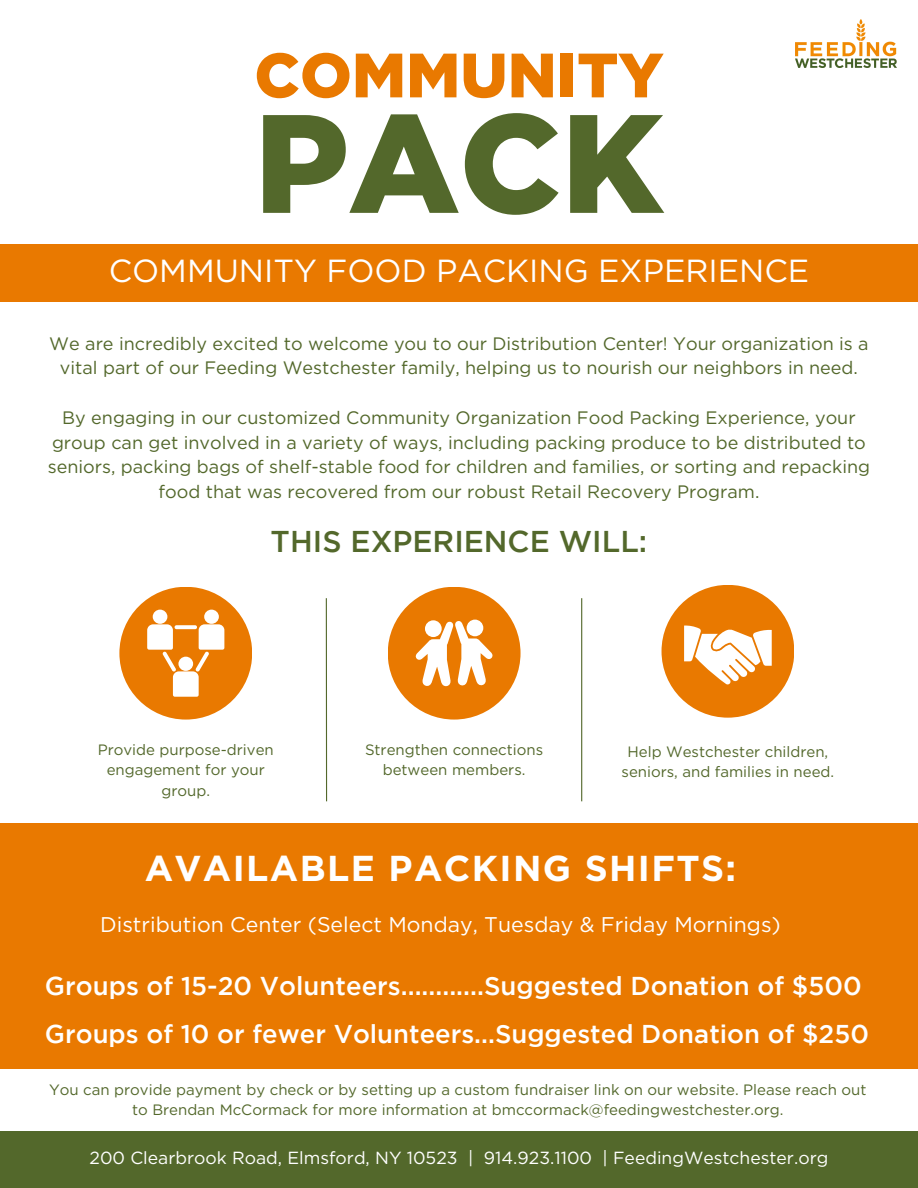
<style>
.page{position:relative;width:918px;height:1188px;background:#fff}
.page>*{position:absolute;margin:0;border:0;box-sizing:border-box;transform-origin:0 0}
.t1{font:900 139.65px "Gotham";color:#53682b}
.t2{font:900 62.55px "Gotham";color:#e97900}
.t3{font:700 36px "Gotham";letter-spacing:.04em;color:#fff}
.t4{font:31.95px "Gotham";color:#fff}
.t5{font:500 30px "Gotham";color:#53682b}
.t6{font:500 25.8px "Gotham";color:#fff}
.t7{font:500 25.65px "Gotham";color:#fff}
.t8{font:21.3px "Gotham";color:#fff}
.t9{font:18px/24.8px "Gotham";color:#53682b;text-align:center}
.t10{font:17.55px "Gotham";color:#fff}
.t11{font:15px/20.2px "Gotham";color:#53682b;text-align:center}
</style>
<div class="page">
<div style="left:0;top:244px;width:918px;height:57px;background:#e97900"></div>
<div style="left:0;top:1132px;width:918px;height:56px;background:#53682b"></div>
<img style="left:796px;top:19px;width:100px;height:49px">
<div style="left:119px;top:587px;width:133px;height:133px;background:#e97900;border-radius:50%"></div>
<div style="left:153px;top:610px;width:14px;height:14px;background:#fff;border-radius:50%"></div>
<div style="left:204px;top:610px;width:15px;height:14px;background:#fff;border-radius:50%"></div>
<svg style="left:147px;top:624px;width:77px;height:72px"></svg>
<div style="left:388px;top:587px;width:133px;height:133px;background:#e97900;border-radius:50%"></div>
<svg style="left:415px;top:620px;width:78px;height:67px"></svg>
<div style="left:662px;top:585px;width:132px;height:133px;background:#e97900;border-radius:50%"></div>
<svg style="left:684px;top:625px;width:88px;height:59px"></svg>
<hr style="left:326px;top:598px;width:1px;height:203px;background:#53682b">
<hr style="left:581px;top:598px;width:1px;height:203px;background:#53682b">
<div style="left:0;top:824px;width:918px;height:245px;background:#e97900"></div>
<p class="t2" style="left:254px;top:52px;width:411px">COMMUNITY</p>
<p class="t1" style="left:255px;top:111px;width:410px">PACK</p>
<h3 class="t4" style="left:109px;top:256px;width:702px">COMMUNITY FOOD PACKING EXPERIENCE</h3>
<p class="t9" style="left:49px;top:332px;width:821px">We are incredibly excited to welcome you to our Distribution Center! Your organization is a vital part of our Feeding Westchester family, helping us to nourish our neighbors in need.</p>
<p class="t9" style="left:48px;top:406px;width:824px">By engaging in our customized Community Organization Food Packing Experience, your group can get involved in a variety of ways, including packing produce to be distributed to seniors, packing bags of shelf-stable food for children and families, or sorting and repacking food that was recovered from our robust Retail Recovery Program.</p>
<p class="t5" style="left:271px;top:530px;width:378px">THIS EXPERIENCE WILL:</p>
<h1 class="t11" style="left:98px;top:741px;width:178px">Provide purpose-driven</h1>
<p class="t11" style="left:107px;top:761px;width:160px">engagement for your group.</p>
<p class="t11" style="left:365px;top:741px;width:180px">Strengthen connections</p>
<h3 class="t11" style="left:383px;top:761px;width:144px">between members.</h3>
<p class="t11" style="left:628px;top:742px;width:202px">Help Westchester children,</p>
<p class="t11" style="left:622px;top:763px;width:214px">seniors, and families in need.</p>
<p class="t3" style="left:145px;top:852px;width:593px">AVAILABLE PACKING SHIFTS:</p>
<p class="t8" style="left:100px;top:915px;width:682px">Distribution Center (Select Monday, Tuesday &amp; Friday Mornings)</p>
<h2 class="t6" style="left:45px;top:976px;width:818px">Groups of 15-20 Volunteers............Suggested Donation of $500</h2>
<h6 class="t7" style="left:45px;top:1024px;width:826px">Groups of 10 or fewer Volunteers...Suggested Donation of $250</h6>
<p class="t11" style="left:49px;top:1080px;width:819px">You can provide payment by check or by setting up a custom fundraiser link on our website. Please reach out to Brendan McCormack for more information at bmccormack@feedingwestchester.org.</p>
<p class="t10" style="left:90px;top:1150px;width:740px">200 Clearbrook Road, Elmsford, NY 10523 | 914.923.1100 | FeedingWestchester.org</p>
</div>
